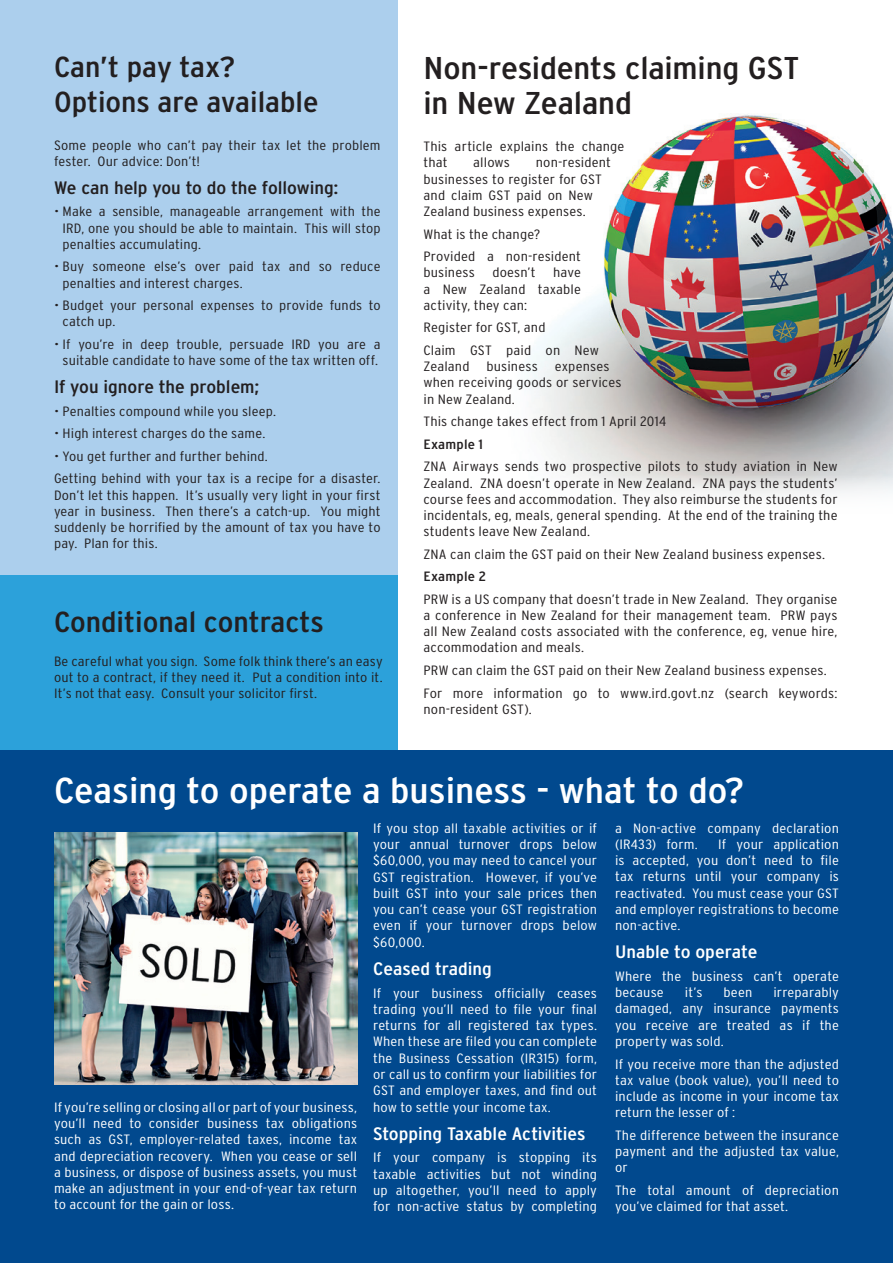
<style>
.page{position:relative;width:893px;height:1263px;background:#fff}
.page>*{position:absolute;margin:0;border:0;box-sizing:border-box;transform-origin:0 0}
.Head{font:condensed 36px "Interstate";color:#fff;scale:1.2 1}
.sub{font:condensed 31.5px/34.2px "Interstate";letter-spacing:-.005em;color:#231f20;scale:1.2 1}
.Head-2{font:condensed 28.95px/34.8px "Interstate";color:#231f20;scale:1.19 1}
.sub-2{font:condensed 18px "Interstate";color:#fff;scale:1.2 1}
.sub-3{font:condensed 18px "Interstate";color:#231f20;scale:1.2 1}
.text{font:300 condensed 13.5px/16.2px "Interstate";letter-spacing:.01em;color:#fff;text-align:justify;scale:1.2 1}
.text-2{font:300 condensed 13.5px/16.2px "Interstate";letter-spacing:.01em;color:#231f20;scale:1.2 1}
.text-3{font:300 condensed 13.5px/16.2px "Interstate";letter-spacing:.01em;color:#231f20;scale:1.19 1}
.text-4{font:condensed 13.5px "Interstate";letter-spacing:.01em;color:#231f20;scale:1.2 1}
</style>
<div class="page">
<div style="left:0;top:570px;width:398px;height:409px;background:#2ca1da"></div>
<img style="left:531px;top:114px;width:362px;height:380px">
<div style="left:0;top:0;width:398px;height:574px;background:#accfed"></div>
<div style="left:0;top:750px;width:893px;height:513px;background:#01498e"></div>
<img style="left:54px;top:832px;width:303px;height:253px">
<p class="Head-2" style="left:54px;top:50px;width:224px">Can’t pay tax?<br>Options are available</p>
<p class="text-3" style="left:54px;top:137px;width:276px">Some people who can’t pay their tax let the problem fester. Our advice: Don’t!</p>
<p class="sub-3" style="left:54px;top:177px;width:239px">We can help you to do the following:</p>
<p class="text-3" style="left:63px;top:203px;width:269px;text-align:justify;text-indent:-9px">• Make a sensible, manageable arrangement with the IRD, one you should be able to maintain. This will stop penalties accumulating.</p>
<p class="text-3" style="left:63px;top:258px;width:269px;text-indent:-9px">• Buy someone else’s over paid tax and so reduce penalties and interest charges.</p>
<p class="text-3" style="left:63px;top:297px;width:269px;text-indent:-9px">• Budget your personal expenses to provide funds to catch up.</p>
<p class="text-3" style="left:54px;top:336px;width:276px;text-align:center">• If you’re in deep trouble, persuade IRD you are a suitable candidate to have some of the tax written off.</p>
<p class="sub-3" style="left:54px;top:377px;width:173px">If you ignore the problem;</p>
<p class="text-3" style="left:54px;top:403px;width:188px">• Penalties compound while you sleep.</p>
<p class="text-3" style="left:54px;top:425px;width:179px">• High interest charges do the same.</p>
<p class="text-3" style="left:54px;top:448px;width:181px">• You get further and further behind.</p>
<p class="text-3" style="left:54px;top:470px;width:276px;text-align:justify">Getting behind with your tax is a recipe for a disaster.<br>Don’t let this happen. It’s usually very light in your first year in business. Then there’s a catch-up. You might suddenly be horrified by the amount of tax you have to pay. Plan for this.</p>
<p class="Head-2" style="left:54px;top:604px;width:228px">Conditional contracts</p>
<p class="text-3" style="left:54px;top:653px;width:278px;text-align:justify">Be careful what you sign. Some folk think there’s an easy out to a contract, if they need it. Put a condition into it.<br>It’s not that easy. Consult your solicitor first.</p>
<p class="sub" style="left:423px;top:51px;width:315px">Non-residents claiming GST in New Zealand</p>
<p class="text-2" style="left:423px;top:138px;width:169px">This article explains the change that</p>
<p class="text-2" style="left:423px;top:154px;width:158px;text-indent:112px">non-resident businesses to register for GST and claim GST paid on New<br>Zealand business expenses.</p>
<p class="text-2" style="left:423px;top:226px;width:99px">What is the change?</p>
<p class="text-2" style="left:423px;top:248px;width:133px">Provided a non-resident business</p>
<p class="text-2" style="left:473px;top:154px;width:32px">allows</p>
<p class="text-2" style="left:423px;top:264px;width:133px;text-align:justify;text-indent:130px">have a New Zealand taxable activity, they can:</p>
<p class="text-2" style="left:423px;top:319px;width:103px">Register for GST, and</p>
<p class="text-2" style="left:423px;top:342px;width:148px">Claim GST paid on New<br>Zealand</p>
<p class="text-2" style="left:492px;top:264px;width:38px">doesn’t</p>
<p class="text-2" style="left:487px;top:358px;width:44px">business</p>
<p class="text-2" style="left:423px;top:358px;width:167px;text-indent:131px">expenses when receiving goods or services in New Zealand.</p>
<p class="text-2" style="left:423px;top:413px;width:204px">This change takes effect from 1 April 2014</p>
<p class="text-4" style="left:423px;top:436px;width:51px">Example 1</p>
<p class="text-2" style="left:423px;top:458px;width:347px;text-align:justify">ZNA Airways sends two prospective pilots to study aviation in New Zealand. ZNA doesn’t operate in New Zealand. ZNA pays the students’ course fees and accommodation. They also reimburse the students for incidentals, eg, meals, general spending. At the end of the training the students leave New Zealand.</p>
<p class="text-2" style="left:423px;top:546px;width:336px">ZNA can claim the GST paid on their New Zealand business expenses.</p>
<p class="text-4" style="left:423px;top:569px;width:54px">Example 2</p>
<p class="text-2" style="left:423px;top:591px;width:347px;text-align:justify">PRW is a US company that doesn’t trade in New Zealand. They organise a conference in New Zealand for their management team. PRW pays all New Zealand costs associated with the conference, eg, venue hire, accommodation and meals.</p>
<p class="text-2" style="left:423px;top:662px;width:338px">PRW can claim the GST paid on their New Zealand business expenses.</p>
<p class="text-2" style="left:423px;top:685px;width:346px">For more information go to www.ird.govt.nz (search keywords: non-resident GST).</p>
<p class="Head" style="left:54px;top:770px;width:577px">Ceasing to operate a business - what to do?</p>
<p class="text" style="left:373px;top:820px;width:188px">If you stop all taxable activities or if your annual turnover drops below $60,000, you may need to cancel your GST registration. However, if you’ve built GST into your sale prices then you can’t cease your GST registration even if your turnover drops below $60,000.</p>
<p class="sub-2" style="left:373px;top:958px;width:100px">Ceased trading</p>
<p class="text" style="left:373px;top:984px;width:188px">If your business officially ceases trading you’ll need to file your final returns for all registered tax types.<br>When these are filed you can complete the Business Cessation (IR315) form, or call us to confirm your liabilities for GST and employer taxes, and find out how to settle your income tax.</p>
<p class="sub-2" style="left:373px;top:1123px;width:178px">Stopping Taxable Activities</p>
<p class="text" style="left:373px;top:1149px;width:188px">If your company is stopping its taxable activities but not winding up altogether, you’ll need to apply for non-active status by completing</p>
<p class="text" style="left:615px;top:820px;width:188px">a Non-active company declaration (IR433) form.</p>
<p class="text" style="left:615px;top:836px;width:188px;text-indent:103px">If your application is accepted, you don’t need to file tax returns until your company is reactivated. You must cease your GST and employer registrations to become non-active.</p>
<p class="sub-2" style="left:615px;top:942px;width:120px">Unable to operate</p>
<p class="text" style="left:615px;top:968px;width:188px">Where the business can’t operate because</p>
<p class="text" style="left:615px;top:984px;width:188px;text-indent:158px">irreparably damaged, any insurance payments you receive are treated as if the property was sold.</p>
<p class="text" style="left:615px;top:1055px;width:188px">If you receive more than the adjusted tax value (book value), you’ll need to include as income in your income tax return the lesser of :</p>
<p class="text" style="left:615px;top:1127px;width:188px">The difference between the insurance payment and the adjusted tax value, or</p>
<p class="text" style="left:615px;top:1182px;width:188px">The total amount of depreciation you’ve claimed for that asset.</p>
<p class="text" style="left:685px;top:984px;width:16px">it’s</p>
<p class="text" style="left:723px;top:984px;width:26px">been</p>
<p class="text" style="left:54px;top:1099px;width:254px">If you’re selling or closing all or part of your business, you’ll need to consider business tax obligations such as GST, employer-related taxes, income tax and depreciation recovery. When you cease or sell a business, or dispose of business assets, you must make an adjustment in your end-of-year tax return to account for the gain or loss.</p>
</div>
